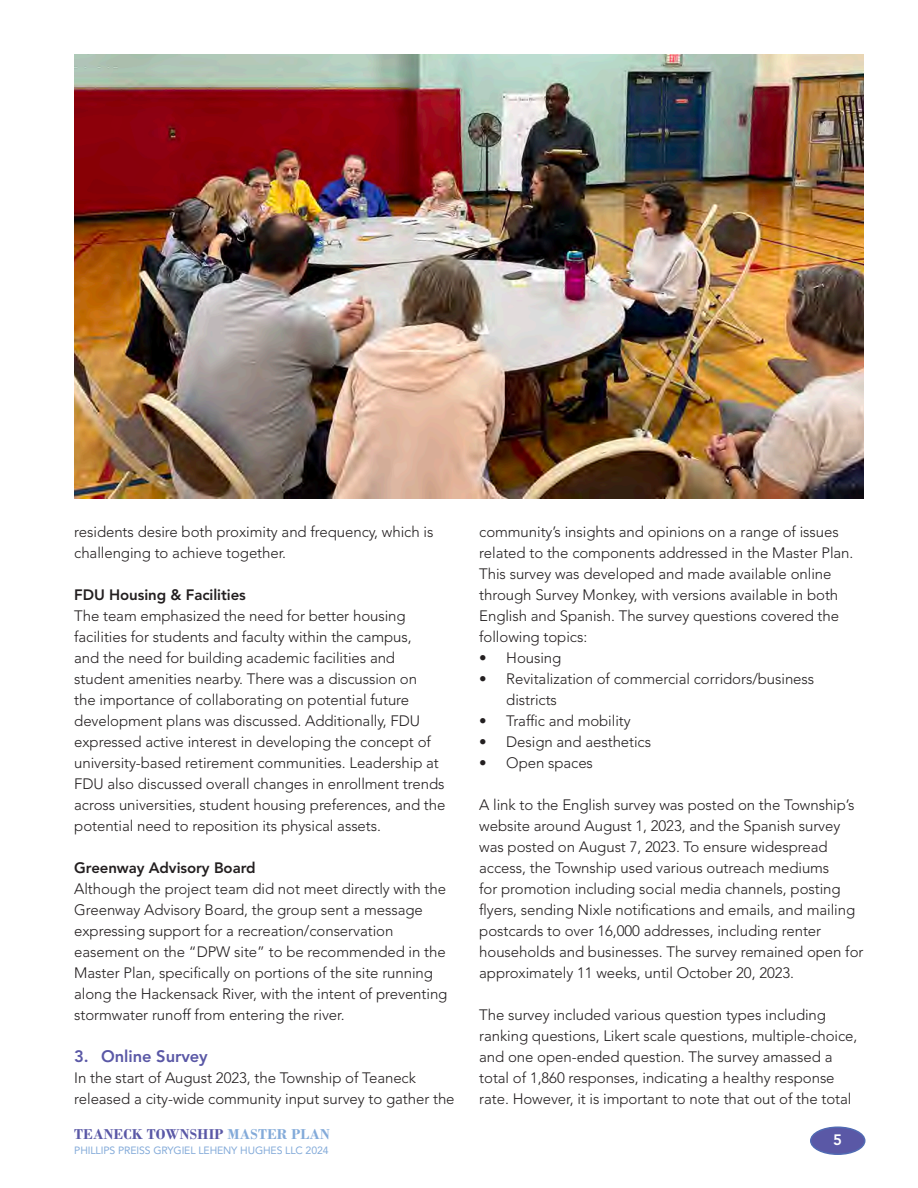
<style>
.page{position:relative;width:918px;height:1188px;background:#fff}
.page>*{position:absolute;margin:0;border:0;box-sizing:border-box;transform-origin:0 0}
.number_para_head{font:800 16.5px "Avenir LT Std";letter-spacing:-.005em;color:#5a58a6}
.text{font:300 15px/21px "Avenir LT Std";letter-spacing:-.005em;color:#231f20}
.text_indent{font:300 15px/21px "Avenir LT Std";letter-spacing:-.005em;color:#231f20}
.text_bold{font:800 15px "Avenir LT Std";letter-spacing:-.005em;color:#231f20}
.t1{font:700 15px "Bodoni";letter-spacing:.01em;color:#5a58a6}
.t2{font:800 15px "Avenir LT Std";color:#fff}
.t3{font:10.5px "Avenir LT Std";letter-spacing:-.01em;color:#83aad9}
.s1{color:#83aad9}
</style>
<div class="page">
<div style="left:811px;top:1127px;width:54px;height:27px;background:#5a58a6;border-radius:50%"></div>
<div style="left:810px;top:1126px;width:56px;height:29px;border:2px solid #516bb3;border-radius:50%"></div>
<img style="left:74px;top:54px;width:790px;height:444px">
<p class="text" style="left:74px;top:521px;width:361px">residents desire both proximity and frequency, which is challenging to achieve together.</p>
<p class="text_bold" style="left:74px;top:586px;width:173px">FDU Housing &amp; Facilities</p>
<p class="text" style="left:74px;top:605px;width:373px">The team emphasized the need for better housing facilities for students and faculty within the campus,<br>and the need for building academic facilities and student amenities nearby. There was a discussion on<br>the importance of collaborating on potential future development plans was discussed. Additionally, FDU expressed active interest in developing the concept of university-based retirement communities. Leadership at FDU also discussed overall changes in enrollment trends across universities, student housing preferences, and the potential need to reposition its physical assets.</p>
<p class="text_bold" style="left:74px;top:859px;width:183px">Greenway Advisory Board</p>
<p class="text" style="left:74px;top:878px;width:375px">Although the project team did not meet directly with the Greenway Advisory Board, the group sent a message expressing support for a recreation/conservation easement on the “DPW site” to be recommended in the Master Plan, specifically on portions of the site running along the Hackensack River, with the intent of preventing stormwater runoff from entering the river.</p>
<p class="number_para_head" style="left:74px;top:1047px;width:135px">3. Online Survey</p>
<p class="text" style="left:74px;top:1067px;width:382px">In the start of August 2023, the Township of Teaneck released a city-wide community input survey to gather the</p>
<p class="t1" style="left:74px;top:1125px;width:257px">TEANECK TOWNSHIP <span class="s1">MASTER PLAN</span></p>
<p class="t3" style="left:74px;top:1144px;width:256px">PHILLIPS PREISS GRYGIEL LEHENY HUGHES LLC 2024</p>
<p class="text" style="left:479px;top:521px;width:376px">community’s insights and opinions on a range of issues related to the components addressed in the Master Plan.<br>This survey was developed and made available online through Survey Monkey, with versions available in both English and Spanish. The survey questions covered the following topics:</p>
<p class="text_indent" style="left:479px;top:647px;width:84px">• Housing</p>
<p class="text_indent" style="left:506px;top:668px;width:310px;text-indent:-27px">• Revitalization of commercial corridors/business districts</p>
<p class="text_indent" style="left:479px;top:710px;width:153px">• Traffic and mobility</p>
<p class="text_indent" style="left:479px;top:731px;width:173px">• Design and aesthetics</p>
<p class="text_indent" style="left:479px;top:752px;width:115px">• Open spaces</p>
<p class="text" style="left:479px;top:794px;width:386px">A link to the English survey was posted on the Township’s website around August 1, 2023, and the Spanish survey was posted on August 7, 2023. To ensure widespread access, the Township used various outreach mediums<br>for promotion including social media channels, posting flyers, sending Nixle notifications and emails, and mailing postcards to over 16,000 addresses, including renter households and businesses. The survey remained open for approximately 11 weeks, until October 20, 2023.</p>
<p class="text" style="left:479px;top:1004px;width:380px">The survey included various question types including ranking questions, Likert scale questions, multiple-choice, and one open-ended question. The survey amassed a total of 1,860 responses, indicating a healthy response rate. However, it is important to note that out of the total</p>
<p class="t2" style="left:833px;top:1131px;width:10px">5</p>
</div>
